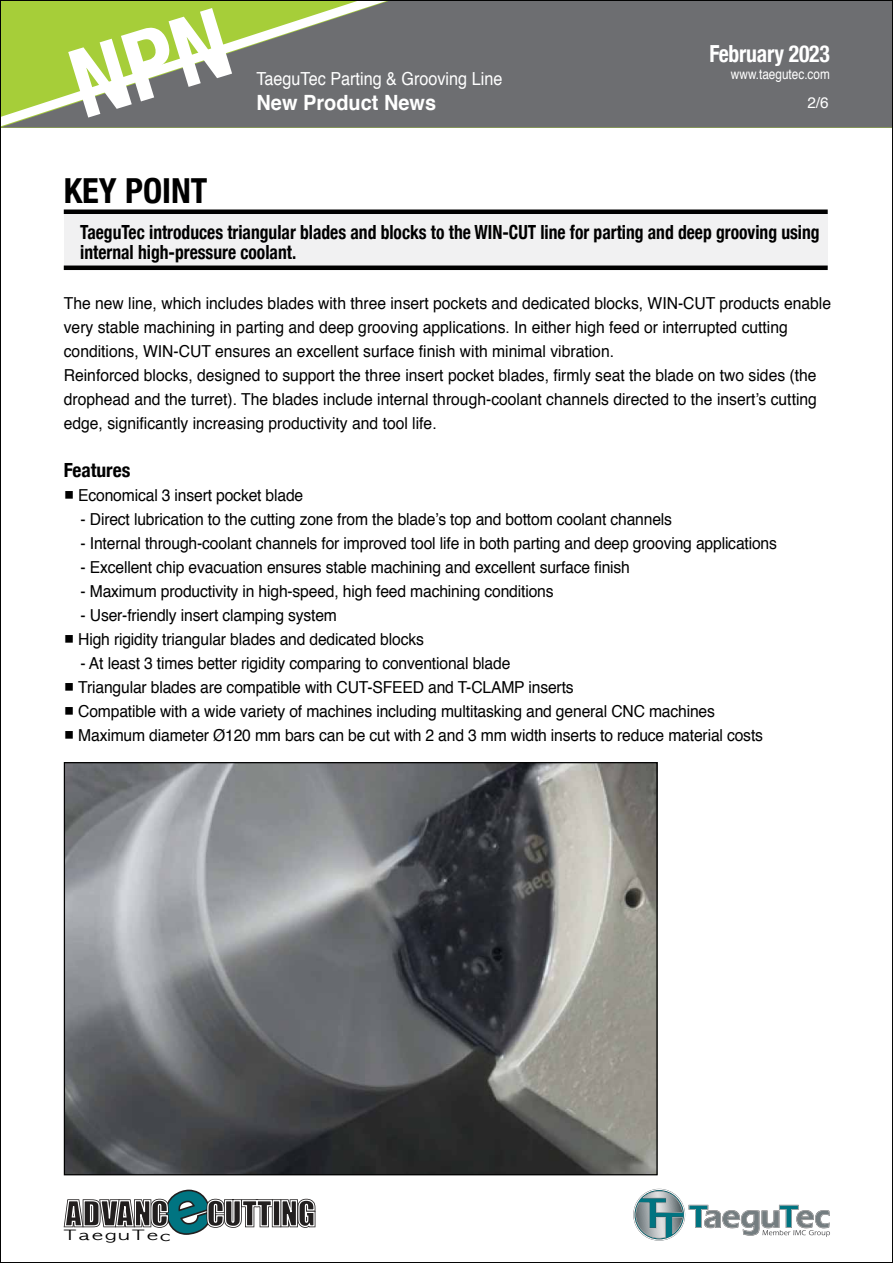
<style>
.page{position:relative;width:893px;height:1263px;background:#fff}
.page>*{position:absolute;margin:0;border:0;box-sizing:border-box;transform-origin:0 0}
.t1{font:700 condensed 34.5px "Helvetica Neue";color:#000}
.t2{font:700 condensed 23.55px "Helvetica Neue";letter-spacing:-.01em;color:#fff;scale:.92 1}
.t3{font:700 21px "Helvetica";color:#fff;scale:.95 1}
.t4{font:700 condensed 19.5px/19.5px "Helvetica Neue";color:#000;scale:.9 1}
.t5{font:700 condensed 19.5px "Helvetica Neue";color:#000}
.t6{font:18px "Helvetica";color:#fff;scale:.9 1}
.t7{font:16.5px/24px "Helvetica";letter-spacing:-.01em;color:#000;scale:.95 1}
.t8{font:15.3px "Helvetica";color:#fff}
.t9{font:13.8px "Helvetica";color:#fff;scale:.85 1}
.t10{font:13.35px "Helvetica World";letter-spacing:.105em;color:#000;scale:1.5 1}
</style>
<div class="page">
<div style="left:423px;top:2px;width:468px;height:126px;background:#6d6e71"></div>
<svg style="left:2px;top:2px;width:421px;height:126px;background:#869268"></svg>
<svg style="left:63px;top:1189px;width:253px;height:46px"></svg>
<svg style="left:633px;top:1188px;width:197px;height:53px"></svg>
<div style="left:64px;top:212px;width:764px;height:56px;background:#f1f1f2"></div>
<div style="left:64px;top:209px;width:764px;height:5px;background:#000"></div>
<hr style="left:64px;top:266px;width:764px;height:4px;background:#000">
<img style="left:66px;top:764px;width:590px;height:409px">
<svg style="left:68px;top:7px;width:164px;height:111px;background:#99b05d"></svg>
<p class="t6" style="left:256px;top:65px;width:275px">TaeguTec Parting &amp; Grooving Line</p>
<p class="t3" style="left:256px;top:86px;width:191px">New Product News</p>
<h2 class="t2" style="left:709px;top:40px;width:132px">February 2023</h2>
<p class="t9" style="left:731px;top:64px;width:118px">www.taegutec.com</p>
<p class="t8" style="left:807px;top:91px;width:23px">2/6</p>
<h1 class="t1" style="left:64px;top:170px;width:145px">KEY POINT</h1>
<p class="t4" style="left:80px;top:222px;width:823px">TaeguTec introduces triangular blades and blocks to the WIN-CUT line for parting and deep grooving using internal high-pressure coolant.</p>
<p class="t7" style="left:64px;top:291px;width:809px">The new line, which includes blades with three insert pockets and dedicated blocks, WIN-CUT products enable very stable machining in parting and deep grooving applications. In either high feed or interrupted cutting conditions, WIN-CUT ensures an excellent surface finish with minimal vibration.<br>Reinforced blocks, designed to support the three insert pocket blades, firmly seat the blade on two sides (the drophead and the turret). The blades include internal through-coolant channels directed to the insert’s cutting edge, significantly increasing productivity and tool life.</p>
<p class="t5" style="left:64px;top:458px;width:68px">Features</p>
<p class="t7" style="left:64px;top:483px;width:254px">○ Economical 3 insert pocket blade</p>
<p class="t7" style="left:81px;top:507px;width:624px">- Direct lubrication to the cutting zone from the blade’s top and bottom coolant channels</p>
<p class="t7" style="left:81px;top:531px;width:735px">- Internal through-coolant channels for improved tool life in both parting and deep grooving applications</p>
<p class="t7" style="left:81px;top:555px;width:580px">- Excellent chip evacuation ensures stable machining and excellent surface finish</p>
<p class="t7" style="left:81px;top:580px;width:499px">- Maximum productivity in high-speed, high feed machining conditions</p>
<p class="t7" style="left:81px;top:604px;width:271px">- User-friendly insert clamping system</p>
<p class="t7" style="left:64px;top:627px;width:381px">○ High rigidity triangular blades and dedicated blocks</p>
<p class="t7" style="left:81px;top:651px;width:454px">- At least 3 times better rigidity comparing to conventional blade</p>
<p class="t7" style="left:64px;top:675px;width:538px">○ Triangular blades are compatible with CUT-SFEED and T-CLAMP inserts</p>
<p class="t7" style="left:64px;top:699px;width:687px">○ Compatible with a wide variety of machines including multitasking and general CNC machines</p>
<p class="t7" style="left:64px;top:723px;width:738px">○ Maximum diameter Ø120 mm bars can be cut with 2 and 3 mm width inserts to reduce material costs</p>
<p class="t10" style="left:63px;top:1228px;width:73px">TaeguTec</p>
</div>
